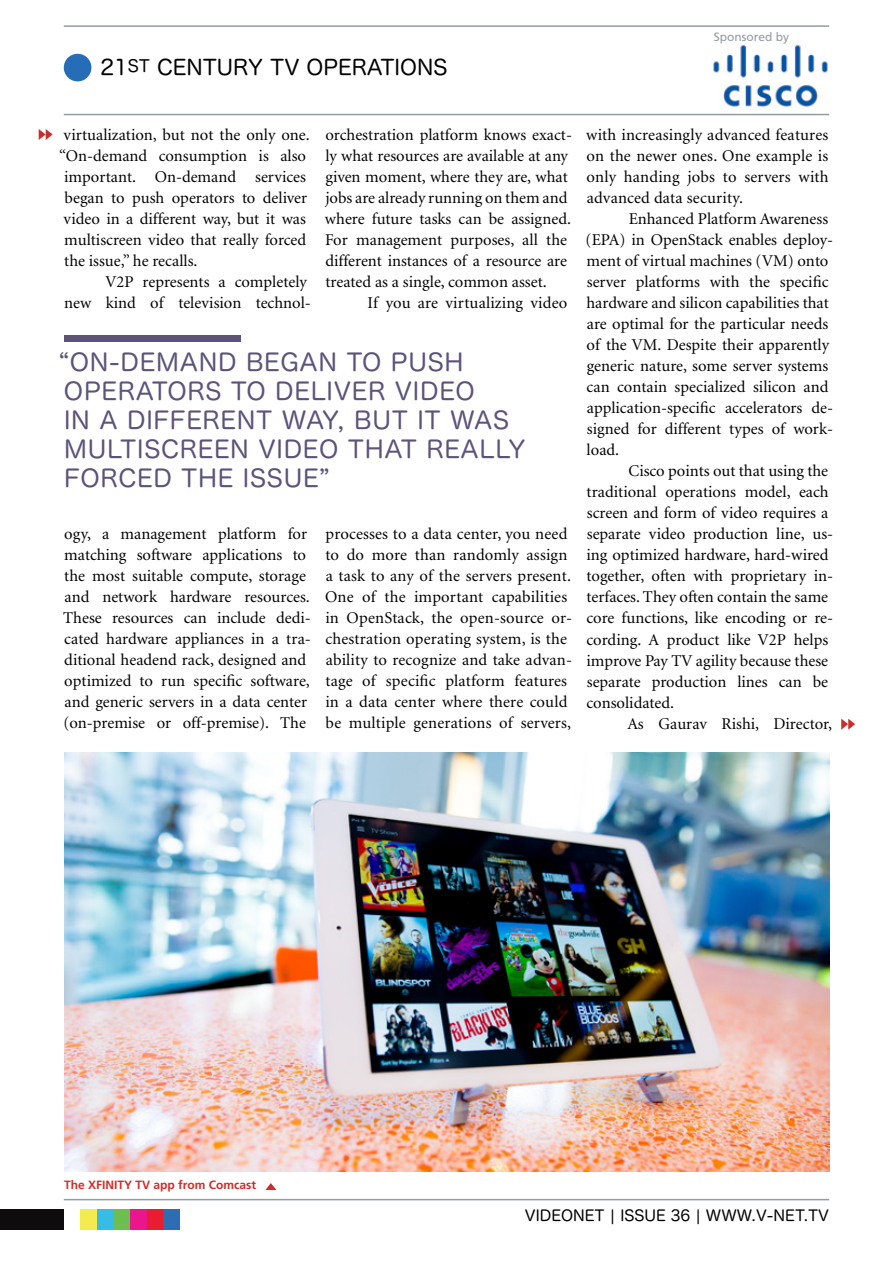
<style>
.page{position:relative;width:893px;height:1263px;background:#fff}
.page>*{position:absolute;margin:0;border:0;box-sizing:border-box;transform-origin:0 0}
.t1{font:24px "Hira Maru Pro W4";letter-spacing:.03em;color:#5d537a}
.t2{font:21px "Hira Maru Pro W4";color:#000}
.t3{font:16.5px/21px "Minion";color:#000}
.t4{font:15px "Hira Maru Pro W4";color:#000}
.t5{font:700 12px "Frutiger";color:#cc2e2b}
.t6{font:12px "Frutiger";color:#949ca1}
</style>
<div class="page">
<hr style="left:64px;top:114px;width:765px;height:1px;background:#949ca1">
<hr style="left:64px;top:25px;width:765px;height:2px;background:#949ca1">
<hr style="left:64px;top:1199px;width:765px;height:1px;background:#949ca1">
<div style="left:0;top:1209px;width:64px;height:20px;background:#0e0c0d"></div>
<div style="left:80px;top:1209px;width:17px;height:20px;background:#f4ec4f"></div>
<div style="left:97px;top:1209px;width:17px;height:20px;background:#37bbe7"></div>
<div style="left:114px;top:1209px;width:16px;height:20px;background:#6dbe51"></div>
<div style="left:130px;top:1209px;width:17px;height:20px;background:#e9168c"></div>
<div style="left:147px;top:1209px;width:16px;height:20px;background:#ea1c2f"></div>
<div style="left:163px;top:1209px;width:17px;height:20px;background:#2c6db4"></div>
<div style="left:64px;top:54px;width:27px;height:27px;background:#256db6;border-radius:50%"></div>
<img style="left:713px;top:45px;width:115px;height:63px">
<div style="left:64px;top:335px;width:177px;height:7px;background:#5d537a"></div>
<img style="left:64px;top:753px;width:766px;height:418px">
<svg style="left:265px;top:1183px;width:11px;height:7px"></svg>
<svg style="left:39px;top:129px;width:14px;height:11px"></svg>
<svg style="left:841px;top:719px;width:14px;height:11px"></svg>
<p class="t2" style="left:100px;top:49px;width:349px">21<sup>ST</sup> CENTURY TV OPERATIONS</p>
<p class="t6" style="left:714px;top:30px;width:77px">Sponsored by</p>
<p class="t3" style="left:64px;top:125px;width:248px">virtualization, but not the only one.</p>
<p class="t3" style="left:59px;top:146px;width:249px">“On-demand consumption is also</p>
<p class="t3" style="left:64px;top:167px;width:243px">important. On-demand services</p>
<p class="t3" style="left:64px;top:188px;width:244px">began to push operators to deliver</p>
<p class="t3" style="left:64px;top:209px;width:244px">video in a different way, but it was</p>
<p class="t3" style="left:64px;top:230px;width:243px">multiscreen video that really forced</p>
<p class="t3" style="left:64px;top:251px;width:135px">the issue,” he recalls.</p>
<p class="t3" style="left:105px;top:272px;width:203px">V2P represents a completely</p>
<p class="t3" style="left:64px;top:293px;width:248px">new kind of television technol-</p>
<p class="t3" style="left:325px;top:125px;width:249px">orchestration platform knows exact&shy;ly what resources are available at any given moment, where they are, what jobs are already running on them and where future tasks can be assigned.<br>For management purposes, all the different instances of a resource are treated as a single, common asset.</p>
<p class="t3" style="left:368px;top:293px;width:201px">If you are virtualizing video</p>
<h1 class="t1" style="left:59px;top:342px;width:141px">“ON-DEMAND</h1>
<h1 class="t1" style="left:246px;top:342px;width:163px">BEGAN TO PUS</h1>
<h1 class="t1" style="left:444px;top:342px;width:21px">H</h1>
<h1 class="t1" style="left:64px;top:370px;width:19px">OPERATORS</h1>
<h1 class="t1" style="left:231px;top:370px;width:111px">TO DELIVER</h1>
<h1 class="t1" style="left:395px;top:370px;width:17px">VIDEO</h1>
<h1 class="t1" style="left:64px;top:399px;width:140px">IN ADIFFERENT</h1>
<h1 class="t1" style="left:282px;top:399px;width:20px">WAY</h1>
<h1 class="t1" style="left:338px;top:399px;width:133px">, BUT ITWAS</h1>
<h1 class="t1" style="left:64px;top:428px;width:73px">MULTISCREEN</h1>
<h1 class="t1" style="left:258px;top:428px;width:17px">VIDEO</h1>
<h1 class="t1" style="left:348px;top:428px;width:96px">THAT REA</h1>
<h1 class="t1" style="left:480px;top:428px;width:44px">LLY</h1>
<h1 class="t1" style="left:64px;top:457px;width:36px">FORCED</h1>
<h1 class="t1" style="left:181px;top:457px;width:78px">THE ISSUE</h1>
<h1 class="t1" style="left:319px;top:457px;width:12px">”</h1>
<p class="t3" style="left:63px;top:524px;width:249px">ogy, a management platform for matching software applications to the most suitable compute, storage and network hardware resources.<br>These resources can include dedi&shy;cated hardware appliances in a tra&shy;ditional headend rack, designed and optimized to run specific software, and generic servers in a data center (on-premise or off-premise). The</p>
<p class="t3" style="left:325px;top:524px;width:248px">processes to a data center, you need to do more than randomly assign a task to any of the servers present.<br>One of the important capabilities in OpenStack, the open-source or&shy;chestration operating system, is the ability to recognize and take advan&shy;tage of specific platform features in a data center where there could be multiple generations of servers,</p>
<p class="t3" style="left:586px;top:125px;width:244px;text-align:justify">with increasingly advanced features on the newer ones. One example is only handing jobs to servers with advanced data security.</p>
<p class="t3" style="left:586px;top:209px;width:249px;text-indent:43px">Enhanced Platform Awareness (EPA) in OpenStack enables deploy&shy;ment of virtual machines (VM) onto server platforms with the specific hardware and silicon capabilities that are optimal for the particular needs of the VM. Despite their apparently generic nature, some server systems can contain specialized silicon and application-specific accelerators de&shy;signed for different types of work&shy;load.</p>
<p class="t3" style="left:586px;top:461px;width:248px;text-indent:42px">Cisco points out that using the traditional operations model, each screen and form of video requires a separate video production line, us&shy;ing optimized hardware, hard-wired together, often with proprietary in&shy;terfaces. They often contain the same core functions, like encoding or re&shy;cording. A product like V2P helps improve Pay TV agility because these separate production lines can be consolidated.</p>
<p class="t3" style="left:627px;top:713px;width:206px">As Gaurav Rishi, Director,</p>
<p class="t5" style="left:64px;top:1178px;width:193px">The XFINITY TV app from Comcast</p>
<p class="t4" style="left:525px;top:1202px;width:306px">VIDEONET | ISSUE 36 | WWW.V-NET.TV</p>
</div>
